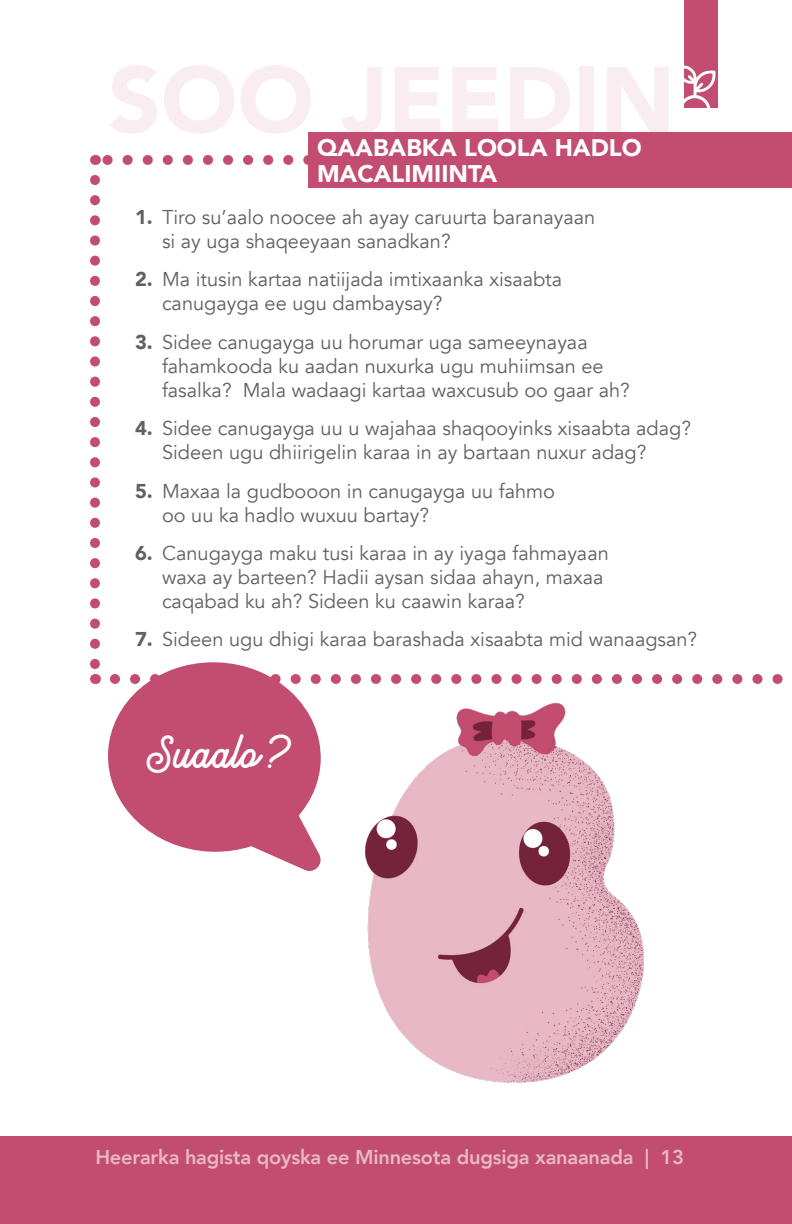
<style>
.page{position:relative;width:792px;height:1224px;background:#fff}
.page>*{position:absolute;margin:0;border:0;box-sizing:border-box;transform-origin:0 0}
.t1{font:38.2px "Brandon Smith";color:#fff}
.Subtitle_2{font:900 24px/26px "Avenir";color:#fff}
.t2{font:20px/24px "Avenir";color:#616161}
.t3{font:800 20px "Avenir";letter-spacing:-.01em;color:#e8b8c7}
.s1{font-weight:900}
</style>
<div class="page">
<div style="left:0;top:1136px;width:792px;height:88px;background:#c24d70"></div>
<svg style="left:108px;top:662px;width:175px;height:199px;fill:#c24d70"></svg>
<div style="left:684px;top:0;width:34px;height:108px;background:#c24d70"></div>
<svg style="left:684px;top:66px;width:31px;height:42px"></svg>
<svg style="left:90px;top:180px;width:10px;height:504px"></svg>
<svg style="left:115px;top:674px;width:668px;height:10px"></svg>
<svg style="left:105px;top:155px;width:203px;height:10px"></svg>
<img style="left:283px;top:674px;width:422px;height:409px">
<div style="left:308px;top:132px;width:484px;height:56px;background:#c24d70"></div>
<p class="Subtitle_2" style="left:317px;top:134px;width:326px">QAABABKA LOOLA HADLO<br>MACALIMIINTA</p>
<p class="t2" style="left:162px;top:205px;width:435px;text-indent:-27px"><span class="s1">1.</span> Tiro su’aalo noocee ah ayay caruurta baranayaan si ay uga shaqeeyaan sanadkan?</p>
<p class="t2" style="left:162px;top:268px;width:402px;text-indent:-27px"><span class="s1">2.</span> Ma itusin kartaa natiijada imtixaanka xisaabta canugayga ee ugu dambaysay?</p>
<p class="t2" style="left:162px;top:330px;width:469px;text-indent:-27px"><span class="s1">3.</span> Sidee canugayga uu horumar uga sameeynayaa fahamkooda ku aadan nuxurka ugu muhiimsan ee fasalka? Mala wadaagi kartaa waxcusub oo gaar ah?</p>
<p class="t2" style="left:162px;top:417px;width:531px;text-indent:-27px"><span class="s1">4.</span> Sidee canugayga uu u wajahaa shaqooyinks xisaabta adag?<br>Sideen ugu dhiirigelin karaa in ay bartaan nuxur adag?</p>
<p class="t2" style="left:162px;top:479px;width:395px;text-indent:-27px"><span class="s1">5.</span> Maxaa la gudbooon in canugayga uu fahmo oo uu ka hadlo wuxuu bartay?</p>
<p class="t2" style="left:162px;top:541px;width:448px;text-indent:-27px"><span class="s1">6.</span> Canugayga maku tusi karaa in ay iyaga fahmayaan waxa ay barteen? Hadii aysan sidaa ahayn, maxaa caqabad ku ah? Sideen ku caawin karaa?</p>
<p class="t2" style="left:135px;top:628px;width:564px"><span class="s1">7.</span> Sideen ugu dhigi karaa barashada xisaabta mid wanaagsan?</p>
<p class="t1" style="left:147px;top:725px;width:144px">Suaalo?</p>
<p class="t3" style="left:95px;top:1141px;width:590px">Heerarka hagista qoyska ee Minnesota dugsiga xanaanada | 13</p>
</div>
